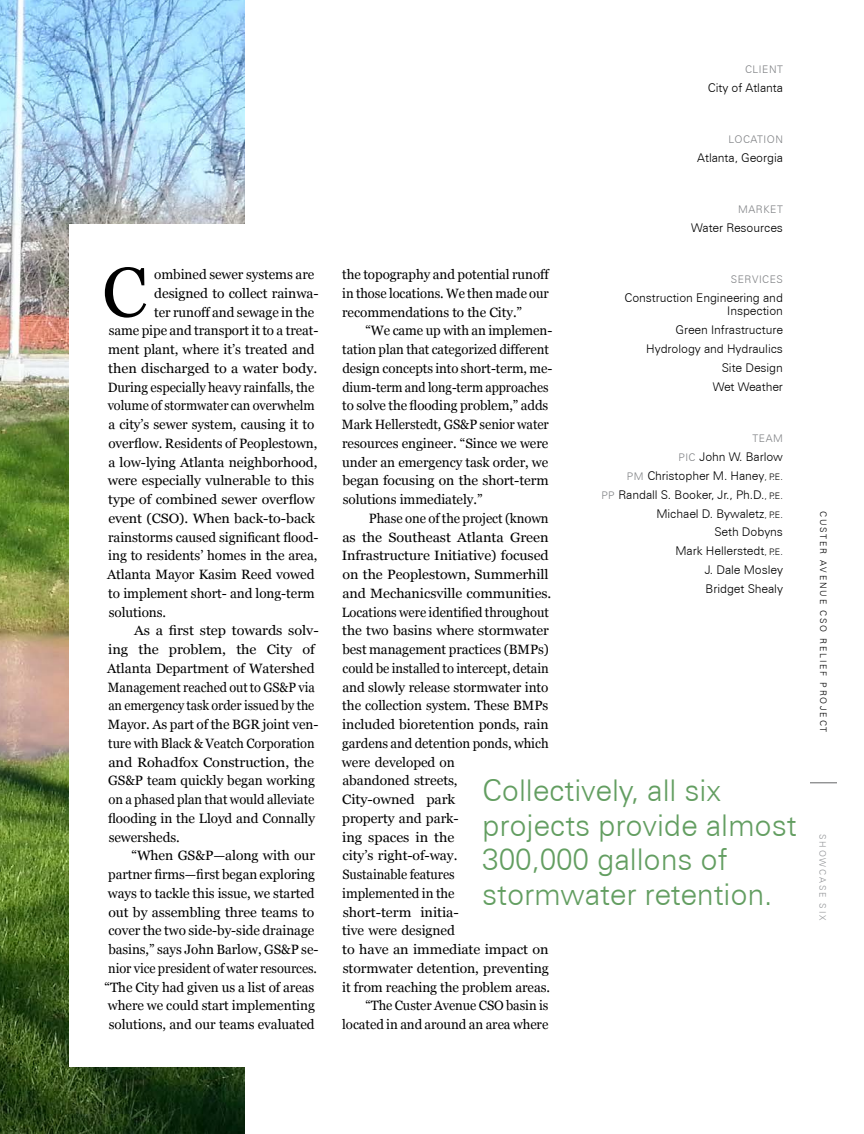
<style>
.page{position:relative;width:864px;height:1134px;background:#fff}
.page>*{position:absolute;margin:0;border:0;box-sizing:border-box;transform-origin:0 0}
.t1{font:69.9px "Georgia";color:#000}
.t2{font:300 30px/34.5px "Zurich BT";letter-spacing:-.005em;color:#639e61}
.t3{font:13.5px/18.8px "Georgia";letter-spacing:-.005em;color:#000;text-align:justify}
.t4{font:13.5px "Georgia";letter-spacing:-.005em;color:#000;scale:.96 1}
.t5{font:13.5px "Georgia";letter-spacing:-.005em;color:#000;scale:1.07 1}
.t6{font:13.5px "Georgia";letter-spacing:-.005em;color:#000;scale:1.06 1}
.t7{font:13.5px "Georgia";letter-spacing:-.005em;color:#000;scale:.94 1}
.t8{font:13.5px "Georgia";letter-spacing:-.005em;color:#000;scale:.95 1}
.t9{font:13.5px "Georgia";letter-spacing:-.005em;color:#000;scale:1.05 1}
.t10{font:13.5px "Georgia";letter-spacing:-.005em;color:#000;scale:1.04 1}
.t11{font:300 12px/18.9px "Zurich BT";letter-spacing:-.005em;color:#000;text-align:right}
.t12{font:300 10.5px "Zurich BT";letter-spacing:.05em;color:#808285}
.t13{font:300 9px "Zurich BT";letter-spacing:.2em;color:#000}
.t14{font:300 9px "Zurich BT";letter-spacing:.2em;color:#939598}
.s1{font-size:10.5px;color:#808285}
.s2{font-size:9px}
</style>
<div class="page">
<img style="left:0;top:0;width:244px;height:1134px">
<div style="left:70px;top:224px;width:319px;height:842px;background:#fff"></div>
<svg style="left:810px;top:783px;width:27px;height:1px"></svg>
<h1 class="t1" style="left:102px;top:253px;width:46px">C</h1>
<p class="t3" style="left:154px;top:265px;width:162px">ombined sewer systems are</p>
<p class="t3" style="left:154px;top:284px;width:166px">designed to collect rainwa-</p>
<p class="t3" style="left:154px;top:302px;width:162px">ter runoff and sewage in the</p>
<p class="t3" style="left:109px;top:321px;width:211px">same pipe and transport it to a treat-</p>
<p class="t3" style="left:108px;top:340px;width:208px">ment plant, where it’s treated and</p>
<p class="t6" style="left:108px;top:360px;width:199px">then discharged to a water body.</p>
<p class="t4" style="left:108px;top:379px;width:217px">During especially heavy rainfalls, the</p>
<p class="t7" style="left:108px;top:398px;width:222px">volume of stormwater can overwhelm</p>
<p class="t3" style="left:108px;top:415px;width:208px">a city’s sewer system, causing it to</p>
<p class="t3" style="left:108px;top:434px;width:210px">overflow. Residents of Peoplestown,</p>
<p class="t3" style="left:108px;top:452px;width:211px">a low-lying Atlanta neighborhood,</p>
<p class="t10" style="left:108px;top:473px;width:200px">were especially vulnerable to this</p>
<p class="t9" style="left:108px;top:492px;width:198px">type of combined sewer overflow</p>
<p class="t9" style="left:108px;top:510px;width:198px">event (CSO). When back-to-back</p>
<p class="t3" style="left:108px;top:527px;width:212px">rainstorms caused significant flood-</p>
<p class="t3" style="left:108px;top:546px;width:211px">ing to residents’ homes in the area,</p>
<p class="t3" style="left:107px;top:565px;width:209px">Atlanta Mayor Kasim Reed vowed</p>
<p class="t3" style="left:108px;top:584px;width:208px">to implement short- and long-term</p>
<p class="t3" style="left:109px;top:602px;width:59px">solutions.</p>
<p class="t5" style="left:134px;top:623px;width:174px">As a first step towards solv-</p>
<p class="t5" style="left:108px;top:642px;width:194px">ing the problem, the City of</p>
<p class="t3" style="left:107px;top:659px;width:209px">Atlanta Department of Watershed</p>
<p class="t7" style="left:108px;top:679px;width:221px">Management reached out to GS&amp;P via</p>
<p class="t7" style="left:108px;top:698px;width:221px">an emergency task order issued by the</p>
<p class="t3" style="left:108px;top:715px;width:212px">Mayor. As part of the BGR joint ven-</p>
<p class="t8" style="left:108px;top:735px;width:219px">ture with Black &amp; Veatch Corporation</p>
<p class="t5" style="left:108px;top:754px;width:194px">and Rohadfox Construction, the</p>
<p class="t3" style="left:108px;top:771px;width:208px">GS&amp;P team quickly began working</p>
<p class="t4" style="left:108px;top:792px;width:216px">on a phased plan that would alleviate</p>
<p class="t3" style="left:108px;top:809px;width:208px">flooding in the Lloyd and Connally</p>
<p class="t3" style="left:109px;top:827px;width:73px">sewersheds.</p>
<p class="t3" style="left:132px;top:846px;width:185px">“When GS&amp;P—along with our</p>
<p class="t3" style="left:108px;top:865px;width:208px">partner firms—first began exploring</p>
<p class="t3" style="left:108px;top:884px;width:208px">ways to tackle this issue, we started</p>
<p class="t3" style="left:108px;top:902px;width:208px">out by assembling three teams to</p>
<p class="t3" style="left:109px;top:921px;width:207px">cover the two side-by-side drainage</p>
<p class="t3" style="left:108px;top:940px;width:212px">basins,” says John Barlow, GS&amp;P se-</p>
<p class="t8" style="left:108px;top:960px;width:221px">nior vice president of water resources.</p>
<p class="t3" style="left:105px;top:977px;width:211px">“The City had given us a list of areas</p>
<p class="t3" style="left:108px;top:996px;width:209px">where we could start implementing</p>
<p class="t3" style="left:109px;top:1015px;width:207px">solutions, and our teams evaluated</p>
<p class="t12" style="left:745px;top:63px;width:39px">CLIENT</p>
<p class="t11" style="left:708px;top:78px;width:77px">City of Atlanta</p>
<p class="t12" style="left:728px;top:133px;width:56px">LOCATION</p>
<p class="t11" style="left:697px;top:148px;width:87px">Atlanta, Georgia</p>
<p class="t12" style="left:738px;top:203px;width:46px">MARKET</p>
<p class="t11" style="left:691px;top:218px;width:93px">Water Resources</p>
<p class="t3" style="left:342px;top:265px;width:208px">the topography and potential runoff in those locations. We then made our recommendations to the City.”</p>
<p class="t3" style="left:342px;top:321px;width:212px;text-align:left;text-indent:24px">“We came up with an implemen&shy;tation plan that categorized different design concepts into short-term, me&shy;dium-term and long-term approaches to solve the flooding problem,” adds Mark Hellerstedt, GS&amp;P senior water resources engineer. “Since we were under an emergency task order, we began focusing on the short-term solutions immediately.”</p>
<p class="t3" style="left:369px;top:509px;width:181px">Phase one of the project (known</p>
<p class="t5" style="left:342px;top:529px;width:194px">as the Southeast Atlanta Green</p>
<p class="t6" style="left:342px;top:548px;width:197px">Infrastructure Initiative) focused</p>
<p class="t6" style="left:342px;top:567px;width:196px">on the Peoplestown, Summerhill</p>
<p class="t9" style="left:342px;top:585px;width:201px">and Mechanicsville communities.</p>
<p class="t4" style="left:342px;top:604px;width:217px">Locations were identified throughout</p>
<p class="t10" style="left:342px;top:623px;width:200px">the two basins where stormwater</p>
<p class="t3" style="left:342px;top:640px;width:208px">best management practices (BMPs)</p>
<p class="t4" style="left:343px;top:660px;width:216px">could be installed to intercept, detain</p>
<p class="t3" style="left:342px;top:677px;width:208px">and slowly release stormwater into</p>
<p class="t3" style="left:342px;top:696px;width:208px">the collection system. These BMPs</p>
<p class="t3" style="left:342px;top:715px;width:208px">included bioretention ponds, rain</p>
<p class="t3" style="left:342px;top:734px;width:208px">gardens and detention ponds, which</p>
<p class="t3" style="left:342px;top:752px;width:115px">were developed on</p>
<p class="t3" style="left:342px;top:771px;width:117px">abandoned streets,</p>
<p class="t5" style="left:342px;top:792px;width:107px">City-owned park</p>
<p class="t3" style="left:342px;top:809px;width:118px">property and park-</p>
<p class="t5" style="left:342px;top:829px;width:106px">ing spaces in the</p>
<p class="t10" style="left:343px;top:848px;width:112px">city’s right-of-way.</p>
<p class="t8" style="left:342px;top:867px;width:120px">Sustainable features</p>
<p class="t3" style="left:342px;top:884px;width:114px">implemented in the</p>
<p class="t5" style="left:343px;top:904px;width:110px">short-term initia-</p>
<p class="t3" style="left:342px;top:921px;width:114px">tive were designed</p>
<p class="t6" style="left:342px;top:942px;width:196px">to have an immediate impact on</p>
<p class="t3" style="left:343px;top:959px;width:208px">stormwater detention, preventing</p>
<p class="t3" style="left:342px;top:977px;width:209px">it from reaching the problem areas.</p>
<p class="t4" style="left:366px;top:998px;width:192px">“The Custer Avenue CSO basin is</p>
<p class="t3" style="left:342px;top:1015px;width:208px">located in and around an area where</p>
<p class="t12" style="left:731px;top:273px;width:54px">SERVICES</p>
<p class="t11" style="left:624px;top:291px;width:160px;line-height:13.5px">Construction Engineering and<br>Inspection</p>
<p class="t11" style="left:646px;top:320px;width:138px">Green Infrastructure<br>Hydrology and Hydraulics<br>Site Design<br>Wet Weather</p>
<p class="t12" style="left:753px;top:432px;width:32px">TEAM</p>
<p class="t11" style="left:601px;top:447px;width:183px"><span class="s1">PIC</span> John W. Barlow<br><span class="s1">PM</span> Christopher M. Haney<span class="s2">, P.E.<br></span><span class="s1">PP</span> Randall S. Booker, Jr., Ph.D.<span class="s2">, P.E.<br></span>Michael D. Bywaletz<span class="s2">, P.E.<br></span>Seth Dobyns<br>Mark Hellerstedt<span class="s2">, P.E.<br></span>J. Dale Mosley<br>Bridget Shealy</p>
<h2 class="t2" style="left:482px;top:773px;width:316px">Collectively, all six projects provide almost<br>300,000 gallons of stormwater retention.</h2>
<p class="t13" style="left:829px;top:511px;width:223px;rotate:90deg">CUSTER AVENUE CSO RELIEF PROJECT</p>
<p class="t14" style="left:828px;top:834px;width:87px;rotate:90deg">SHOWCASE SIX</p>
</div>
